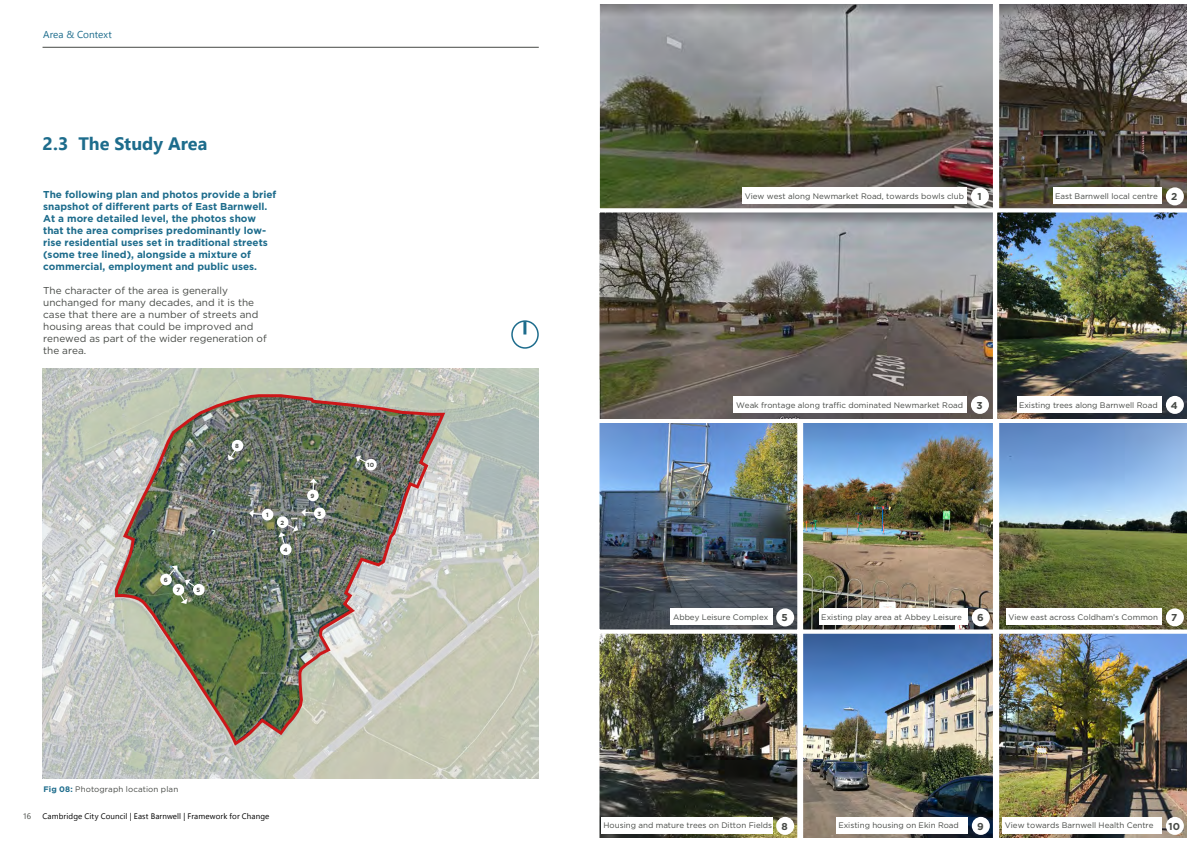
<style>
.page{position:relative;width:1191px;height:842px;background:#fff}
.page>*{position:absolute;margin:0;border:0;box-sizing:border-box;transform-origin:0 0}
.t1{font:700 18px "Leelawadee UI";color:#1d6c8c}
.t2{font:700 10px/12px "Gotham";color:#1d6c8c}
.t3{font:10px/12px "Gotham";color:#464945}
.t4{font:10px "Leelawadee UI";letter-spacing:.005em;color:#1d6c8c}
.t5{font:700 10px "Gotham";color:#464945}
.t6{font:8px "Gotham";color:#464945}
.t7{font:8px "Leelawadee UI";letter-spacing:.015em;color:#000}
.t8{font:8px "Leelawadee UI";color:#464945}
.t9{font:700 6px "Gotham";color:#464945}
.s1{font-weight:700;color:#1d6c8c}
</style>
<div class="page">
<hr style="left:43px;top:47px;width:496px;height:1px;background:#464945">
<div style="left:511px;top:320px;width:28px;height:29px;border:2px solid #1d6c8c;border-radius:50%"></div>
<svg style="left:523px;top:321px;width:3px;height:13px"></svg>
<img style="left:43px;top:369px;width:496px;height:409px">
<img style="left:113px;top:393px;width:334px;height:355px">
<svg style="left:301px;top:509px;width:14px;height:7px"></svg>
<svg style="left:249px;top:510px;width:14px;height:7px"></svg>
<svg style="left:228px;top:448px;width:9px;height:12px"></svg>
<svg style="left:356px;top:455px;width:12px;height:9px"></svg>
<svg style="left:309px;top:478px;width:8px;height:13px"></svg>
<svg style="left:278px;top:523px;width:20px;height:23px"></svg>
<svg style="left:168px;top:565px;width:29px;height:39px"></svg>
<div style="left:365px;top:459px;width:12px;height:11px;background:#fff;border-radius:50%"></div>
<div style="left:307px;top:490px;width:12px;height:11px;background:#fff;border-radius:50%"></div>
<div style="left:262px;top:509px;width:11px;height:11px;background:#fff;border-radius:50%"></div>
<div style="left:280px;top:544px;width:11px;height:11px;background:#fff;border-radius:50%"></div>
<div style="left:277px;top:516px;width:11px;height:12px;background:#fff;border-radius:50%"></div>
<div style="left:314px;top:507px;width:11px;height:12px;background:#fff;border-radius:50%"></div>
<div style="left:232px;top:440px;width:11px;height:11px;background:#fff;border-radius:50%"></div>
<div style="left:160px;top:574px;width:12px;height:11px;background:#fff;border-radius:50%"></div>
<div style="left:193px;top:584px;width:12px;height:11px;background:#fff;border-radius:50%"></div>
<div style="left:173px;top:584px;width:11px;height:11px;background:#fff;border-radius:50%"></div>
<img style="left:600px;top:5px;width:392px;height:413px">
<div style="left:596px;top:0;width:401px;height:212px;border:4px solid #fff"></div>
<img style="left:1000px;top:5px;width:186px;height:202px">
<div style="left:995px;top:0;width:196px;height:212px;border:4px solid #fff"></div>
<img style="left:600px;top:424px;width:196px;height:413px">
<div style="left:595px;top:629px;width:206px;height:213px;border:4px solid #fff"></div>
<img style="left:804px;top:424px;width:188px;height:413px">
<div style="left:799px;top:629px;width:198px;height:213px;border:4px solid #fff"></div>
<img style="left:1000px;top:424px;width:186px;height:413px">
<div style="left:995px;top:629px;width:196px;height:213px;border:4px solid #fff"></div>
<div style="left:595px;top:208px;width:402px;height:215px;border:4px solid #fff"></div>
<img style="left:998px;top:213px;width:188px;height:205px">
<div style="left:993px;top:208px;width:198px;height:215px;border:4px solid #fff"></div>
<div style="left:595px;top:419px;width:206px;height:214px;border:4px solid #fff"></div>
<div style="left:799px;top:419px;width:198px;height:214px;border:4px solid #fff"></div>
<div style="left:995px;top:419px;width:196px;height:214px;border:4px solid #fff"></div>
<div style="left:971px;top:187px;width:18px;height:18px;background:#fff;border-radius:50%"></div>
<div style="left:971px;top:396px;width:18px;height:18px;background:#fff;border-radius:50%"></div>
<div style="left:776px;top:608px;width:18px;height:18px;background:#fff;border-radius:50%"></div>
<div style="left:776px;top:817px;width:18px;height:18px;background:#fff;border-radius:50%"></div>
<div style="left:1165px;top:396px;width:18px;height:18px;background:#fff;border-radius:50%"></div>
<div style="left:971px;top:608px;width:18px;height:18px;background:#fff;border-radius:50%"></div>
<div style="left:971px;top:817px;width:18px;height:18px;background:#fff;border-radius:50%"></div>
<div style="left:1165px;top:187px;width:18px;height:18px;background:#fff;border-radius:50%"></div>
<div style="left:1165px;top:608px;width:18px;height:18px;background:#fff;border-radius:50%"></div>
<div style="left:1165px;top:817px;width:18px;height:18px;background:#fff;border-radius:50%"></div>
<div style="left:742px;top:187px;width:225px;height:17px;background:#fff"></div>
<div style="left:733px;top:397px;width:234px;height:16px;background:#fff"></div>
<div style="left:1052px;top:187px;width:109px;height:17px;background:#fff"></div>
<div style="left:1016px;top:397px;width:145px;height:16px;background:#fff"></div>
<div style="left:1006px;top:608px;width:155px;height:17px;background:#fff"></div>
<div style="left:1002px;top:817px;width:159px;height:16px;background:#fff"></div>
<div style="left:819px;top:608px;width:148px;height:17px;background:#fff"></div>
<div style="left:836px;top:817px;width:131px;height:16px;background:#fff"></div>
<div style="left:670px;top:608px;width:102px;height:17px;background:#fff"></div>
<div style="left:601px;top:817px;width:171px;height:16px;background:#fff"></div>
<p class="t4" style="left:43px;top:28px;width:70px">Area &amp; Context</p>
<p class="t1" style="left:43px;top:131px;width:166px">2.3 The Study Area</p>
<p class="t2" style="left:43px;top:188px;width:235px">The following plan and photos provide a brief snapshot of diferent parts of East Barnwell.<br>At a more detailed level, the photos show that the area comprises predominantly low&shy;rise residential uses set in traditional streets (some tree lined), alongside a mixture of commercial, employment and public uses.</p>
<p class="t3" style="left:43px;top:284px;width:225px">The character of the area is generally unchanged for many decades, and it is the case that there are a number of streets and housing areas that could be improved and renewed as part of the wider regeneration of the area.</p>
<p class="t9" style="left:164px;top:576px;width:5px">6</p>
<p class="t9" style="left:176px;top:586px;width:5px">7</p>
<p class="t9" style="left:197px;top:586px;width:5px">5</p>
<p class="t9" style="left:235px;top:442px;width:5px">8</p>
<p class="t9" style="left:266px;top:511px;width:4px">1</p>
<p class="t9" style="left:280px;top:518px;width:5px">2</p>
<p class="t9" style="left:283px;top:546px;width:6px">4</p>
<p class="t9" style="left:311px;top:492px;width:5px">9</p>
<p class="t9" style="left:317px;top:510px;width:5px">3</p>
<p class="t9" style="left:367px;top:461px;width:9px">10</p>
<p class="t6" style="left:43px;top:784px;width:136px"><span class="s1">Fig 08:</span> Photograph location plan</p>
<p class="t8" style="left:23px;top:811px;width:10px">16</p>
<p class="t7" style="left:43px;top:811px;width:228px">Cambridge City Council | East Barnwell | Framework for Change</p>
<p class="t6" style="left:745px;top:191px;width:221px">View west along Newmarket Road, towards bowls club</p>
<p class="t5" style="left:977px;top:190px;width:6px">1</p>
<p class="t6" style="left:1055px;top:191px;width:104px">East Barnwell local centre</p>
<p class="t5" style="left:1171px;top:190px;width:8px">2</p>
<p class="t6" style="left:736px;top:400px;width:228px">Weak frontage along trafc dominated Newmarket Road</p>
<p class="t5" style="left:976px;top:399px;width:8px">3</p>
<p class="t6" style="left:1019px;top:400px;width:140px">Existing trees along Barnwell Road</p>
<p class="t5" style="left:1171px;top:399px;width:8px">4</p>
<p class="t6" style="left:673px;top:612px;width:97px">Abbey Leisure Complex</p>
<p class="t5" style="left:781px;top:611px;width:8px">5</p>
<p class="t6" style="left:821px;top:612px;width:142px">Existing play area at Abbey Leisure</p>
<p class="t5" style="left:977px;top:611px;width:8px">6</p>
<p class="t6" style="left:1008px;top:612px;width:151px">View east across Coldham’s Common</p>
<p class="t5" style="left:1171px;top:611px;width:8px">7</p>
<p class="t6" style="left:603px;top:820px;width:170px">Housing and mature trees on Ditton Fields</p>
<p class="t5" style="left:781px;top:820px;width:8px">8</p>
<p class="t6" style="left:838px;top:820px;width:122px">Existing housing on Ekin Road</p>
<p class="t5" style="left:977px;top:820px;width:8px">9</p>
<p class="t6" style="left:1004px;top:820px;width:150px">View towards Barnwell Health Centre</p>
<p class="t5" style="left:1168px;top:820px;width:13px">10</p>
</div>
